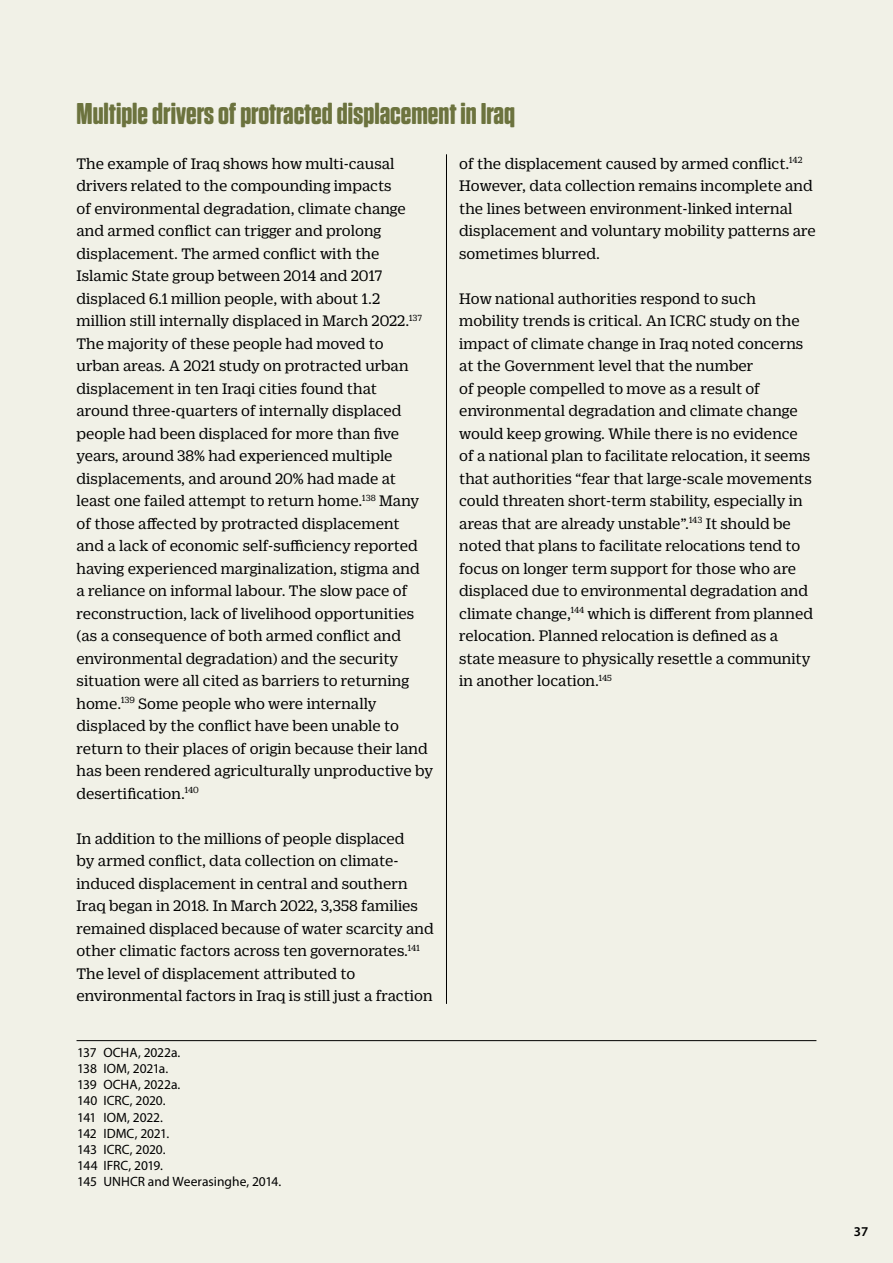
<style>
.page{position:relative;width:893px;height:1263px;background:#f1f1e7}
.page>*{position:absolute;margin:0;border:0;box-sizing:border-box;transform-origin:0 0}
.H3_Mellomtittel_Jung{font:700 30px "Tungsten Rounded";color:#6c733e}
.brødtekst_Duplicate{font:16.5px/22.5px "Duplicate Ionic";color:#000}
.Fotnote_ENG{font:13.5px "Myriad Pro";letter-spacing:-.005em;color:#000}
.t1{font:600 13.5px "Myriad Pro";color:#000}
</style>
<div class="page">
<hr style="left:77px;top:1040px;width:739px;height:1px;background:#000">
<hr style="left:446px;top:155px;width:1px;height:849px;background:#000">
<h3 class="H3_Mellomtittel_Jung" style="left:77px;top:97px;width:440px">Multiple drivers of protracted displacement in Iraq</h3>
<p class="brødtekst_Duplicate" style="left:77px;top:151px;width:358px">The example of Iraq shows how multi-causal drivers related to the compounding impacts<br>of environmental degradation, climate change and armed conflict can trigger and prolong displacement. The armed conflict with the Islamic State group between 2014 and 2017 displaced 6.1 million people, with about 1.2 million still internally displaced in March 2022.<sup>137<br></sup>The majority of these people had moved to<br>urban areas. A 2021 study on protracted urban displacement in ten Iraqi cities found that around three-quarters of internally displaced people had been displaced for more than five years, around 38% had experienced multiple displacements, and around 20% had made at least one failed attempt to return home.<sup>138</sup> Many of those affected by protracted displacement<br>and a lack of economic self-sufficiency reported having experienced marginalization, stigma and<br>a reliance on informal labour. The slow pace of reconstruction, lack of livelihood opportunities (as a consequence of both armed conflict and environmental degradation) and the security situation were all cited as barriers to returning home.<sup>139</sup> Some people who were internally displaced by the conflict have been unable to return to their places of origin because their land has been rendered agriculturally unproductive by desertification.<sup>140</sup></p>
<p class="brødtekst_Duplicate" style="left:77px;top:826px;width:359px">In addition to the millions of people displaced<br>by armed conflict, data collection on climate&shy;induced displacement in central and southern Iraq began in 2018. In March 2022, 3,358 families remained displaced because of water scarcity and other climatic factors across ten governorates.<sup>141<br></sup>The level of displacement attributed to environmental factors in Iraq is still just a fraction</p>
<p class="Fotnote_ENG" style="left:77px;top:1044px;width:105px">137 OCHA, 2022a.</p>
<p class="Fotnote_ENG" style="left:77px;top:1060px;width:93px">138 IOM, 2021a.</p>
<p class="Fotnote_ENG" style="left:77px;top:1076px;width:105px">139 OCHA, 2022a.</p>
<p class="Fotnote_ENG" style="left:77px;top:1092px;width:90px">140 ICRC, 2020.</p>
<p class="Fotnote_ENG" style="left:77px;top:1109px;width:87px">141 IOM, 2022.</p>
<p class="Fotnote_ENG" style="left:77px;top:1125px;width:94px">142 IDMC, 2021.</p>
<p class="Fotnote_ENG" style="left:77px;top:1141px;width:90px">143 ICRC, 2020.</p>
<p class="Fotnote_ENG" style="left:77px;top:1157px;width:87px">144 IFRC, 2019.</p>
<p class="Fotnote_ENG" style="left:77px;top:1173px;width:206px">145 UNHCR and Weerasinghe, 2014.</p>
<p class="brødtekst_Duplicate" style="left:459px;top:151px;width:358px">of the displacement caused by armed conflict.<sup>142<br></sup>However, data collection remains incomplete and the lines between environment-linked internal displacement and voluntary mobility patterns are sometimes blurred.</p>
<p class="brødtekst_Duplicate" style="left:459px;top:286px;width:355px">How national authorities respond to such mobility trends is critical. An ICRC study on the impact of climate change in Iraq noted concerns at the Government level that the number<br>of people compelled to move as a result of environmental degradation and climate change would keep growing. While there is no evidence of a national plan to facilitate relocation, it seems that authorities “fear that large-scale movements could threaten short-term stability, especially in areas that are already unstable”.<sup>143</sup> It should be noted that plans to facilitate relocations tend to focus on longer term support for those who are displaced due to environmental degradation and climate change,<sup>144</sup> which is different from planned relocation. Planned relocation is defined as a state measure to physically resettle a community in another location.<sup>145</sup></p>
<p class="t1" style="left:854px;top:1223px;width:16px">37</p>
</div>
